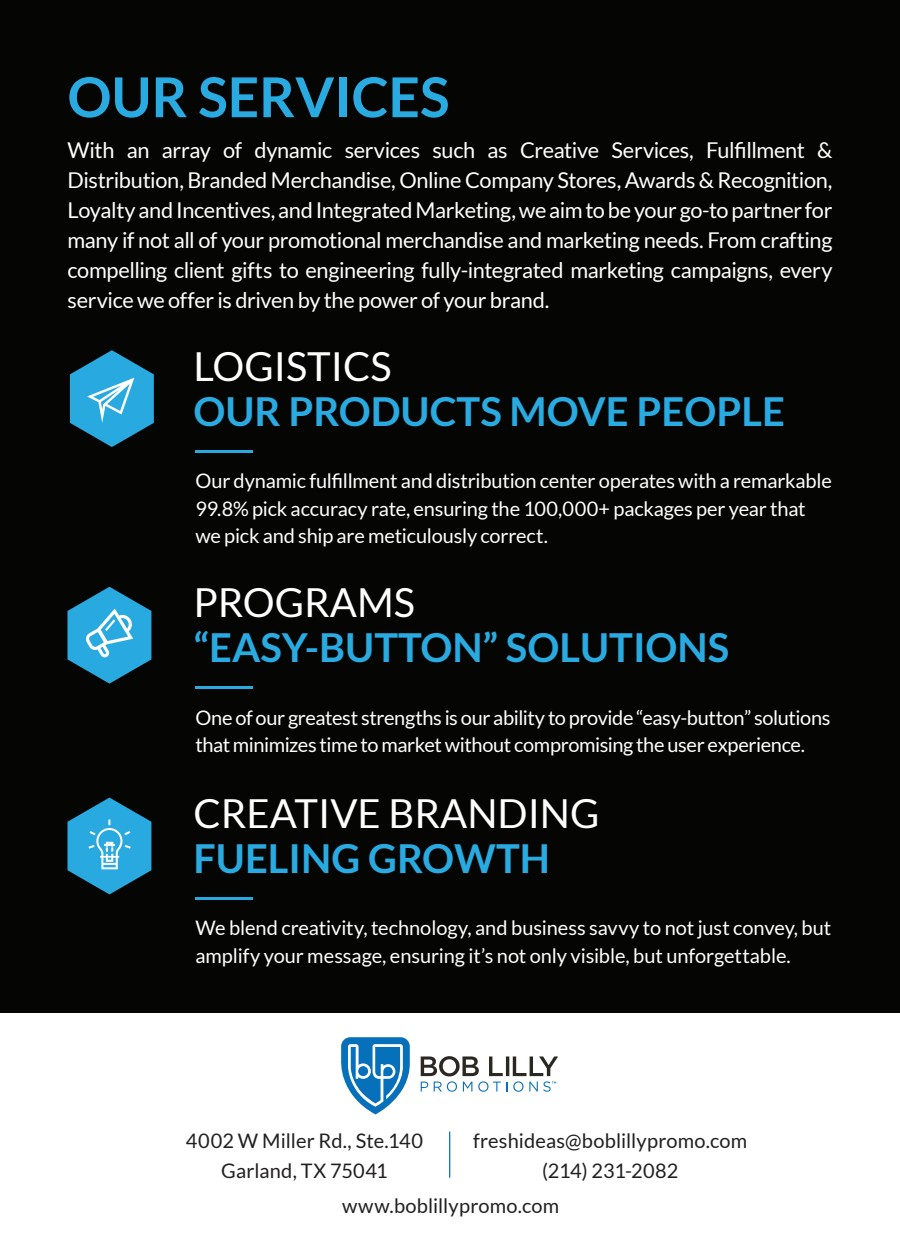
<style>
.page{position:relative;width:900px;height:1260px;background:#fff}
.page>*{position:absolute;margin:0;border:0;box-sizing:border-box;transform-origin:0 0}
.t1{font:700 55px "Lato";color:#29abe2}
.t2{font:700 40px "Lato";color:#29abe2}
.t3{font:40px "Lato";color:#fff}
.t4{font:21.75px/30px "Lato";letter-spacing:-.015em;color:#fff;text-align:justify}
.t5{font:20px/27.5px "Lato";letter-spacing:-.01em;color:#fff}
.t6{font:20px/30px "Lato";letter-spacing:.01em;color:#231f20;text-align:center}
</style>
<div class="page">
<div style="left:0;top:0;width:900px;height:1013px;background:#050504"></div>
<hr style="left:195px;top:450px;width:58px;height:3px;background:#28a9e0">
<svg style="left:70px;top:350px;width:84px;height:97px"></svg>
<hr style="left:195px;top:687px;width:58px;height:2px;background:#28a9e0">
<svg style="left:67px;top:587px;width:84px;height:97px"></svg>
<hr style="left:195px;top:897px;width:58px;height:3px;background:#28a9e0">
<svg style="left:67px;top:798px;width:84px;height:96px"></svg>
<hr style="left:449px;top:1132px;width:1px;height:46px;background:#0770ba">
<svg style="left:341px;top:1037px;width:69px;height:77px"></svg>
<svg style="left:421px;top:1056px;width:137px;height:36px"></svg>
<h1 class="t1" style="left:67px;top:66px;width:384px">OUR SERVICES</h1>
<p class="t4" style="left:68px;top:135px;width:767px">With an array of dynamic services such as Creative Services, Fulfillment &amp; Distribution, Branded Merchandise, Online Company Stores, Awards &amp; Recognition, Loyalty and Incentives, and Integrated Marketing, we aim to be your go-to partner for many if not all of your promotional merchandise and marketing needs. From crafting compelling client gifts to engineering fully-integrated marketing campaigns, every service we offer is driven by the power of your brand.</p>
<h2 class="t3" style="left:193px;top:344px;width:200px">LOGISTICS</h2>
<h2 class="t2" style="left:193px;top:388px;width:593px">OUR PRODUCTS MOVE PEOPLE</h2>
<p class="t5" style="left:195px;top:467px;width:638px">Our dynamic fulfillment and distribution center operates with a remarkable<br>99.8% pick accuracy rate, ensuring the 100,000+ packages per year that we pick and ship are meticulously correct.</p>
<h2 class="t3" style="left:193px;top:580px;width:223px">PROGRAMS</h2>
<h2 class="t2" style="left:193px;top:625px;width:537px">“EASY-BUTTON” SOLUTIONS</h2>
<p class="t5" style="left:195px;top:703px;width:637px">One of our greatest strengths is our ability to provide “easy-button” solutions that minimizes time to market without compromising the user experience.</p>
<h2 class="t3" style="left:193px;top:791px;width:408px">CREATIVE BRANDING</h2>
<h2 class="t2" style="left:193px;top:835px;width:358px">FUELING GROWTH</h2>
<p class="t5" style="left:195px;top:914px;width:638px">We blend creativity, technology, and business savvy to not just convey, but amplify your message, ensuring it’s not only visible, but unforgettable.</p>
<p class="t6" style="left:186px;top:1125px;width:239px">4002 W Miller Rd., Ste.140<br>Garland, TX 75041</p>
<p class="t6" style="left:473px;top:1125px;width:276px">freshideas@boblillypromo.com (214) 231-2082</p>
<p class="t6" style="left:342px;top:1191px;width:219px">www.boblillypromo.com</p>
</div>
